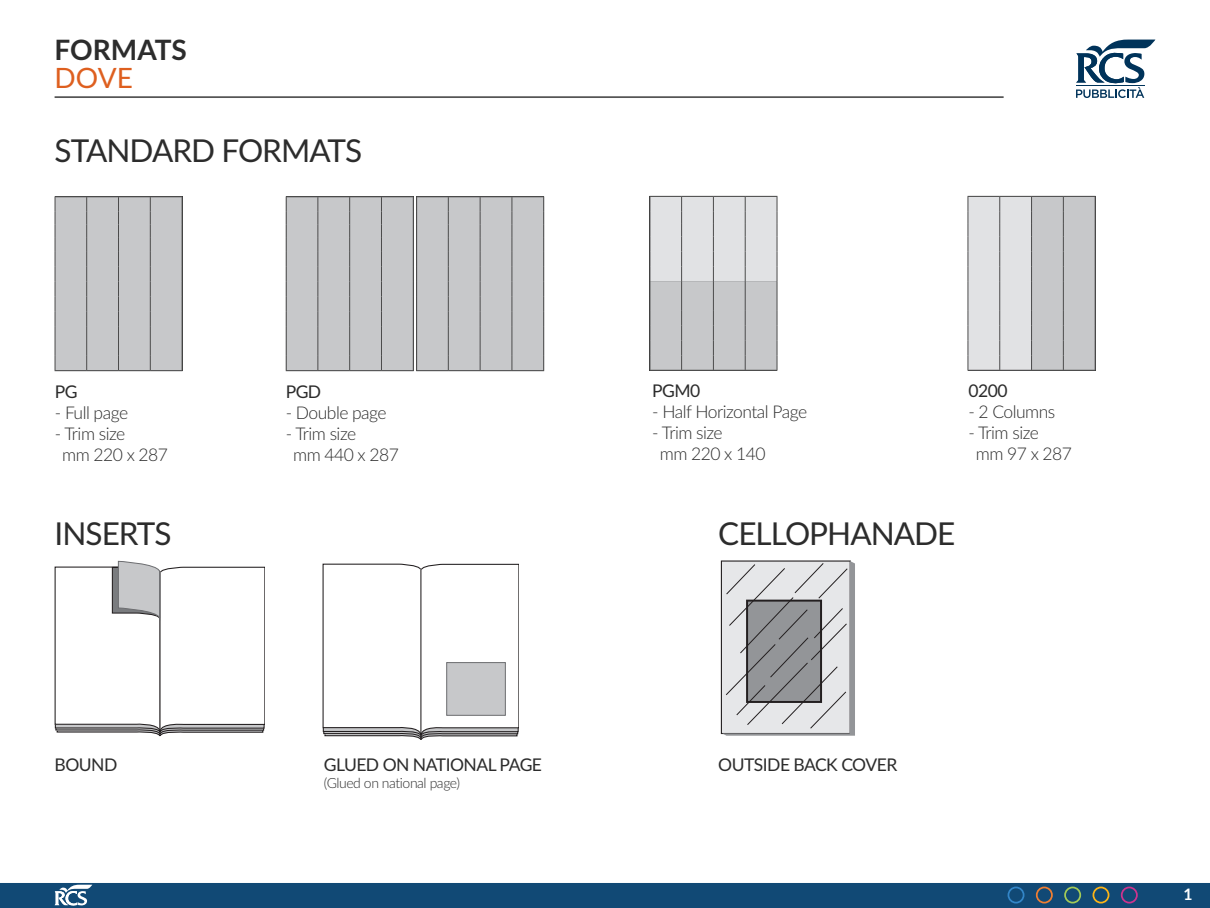
<style>
.page{position:relative;width:1210px;height:908px;background:#fff}
.page>*{position:absolute;margin:0;border:0;box-sizing:border-box;transform-origin:0 0}
.TESTO{font:31.5px "Lato";letter-spacing:-.03em;color:#2c2c2c}
.t1{font:700 28px "Lato";color:#2c2c2c}
.t2{font:28px "Lato";color:#de5f1f}
.TESTO-2{font:300 17.5px "Lato";letter-spacing:-.03em;color:#2c2c2c}
.TESTO-3{font:17.5px "Lato";letter-spacing:-.03em;color:#2c2c2c}
.t3{font:700 15.75px "Lato";color:#fff}
.TESTO-4{font:300 14px "Lato";letter-spacing:-.03em;color:#2c2c2c}
</style>
<div class="page">
<hr style="left:55px;top:96px;width:948px;height:2px;background:#565656">
<div style="left:0;top:883px;width:1210px;height:24px;background:#114975"></div>
<svg style="left:1076px;top:40px;width:79px;height:58px"></svg>
<hr style="left:745px;top:370px;width:32px;height:1px;background:#4b4b4b">
<hr style="left:713px;top:370px;width:32px;height:1px;background:#4b4b4b">
<hr style="left:681px;top:370px;width:32px;height:1px;background:#4b4b4b">
<hr style="left:649px;top:370px;width:32px;height:1px;background:#4b4b4b">
<svg style="left:649px;top:196px;width:128px;height:174px;background:#cdced0"></svg>
<hr style="left:150px;top:370px;width:32px;height:1px;background:#4b4b4b">
<hr style="left:118px;top:370px;width:32px;height:1px;background:#4b4b4b">
<hr style="left:87px;top:370px;width:31px;height:1px;background:#4b4b4b">
<hr style="left:55px;top:370px;width:32px;height:1px;background:#4b4b4b">
<hr style="left:150px;top:196px;width:32px;height:1px;background:#4b4b4b">
<hr style="left:118px;top:196px;width:32px;height:1px;background:#4b4b4b">
<hr style="left:87px;top:196px;width:31px;height:1px;background:#4b4b4b">
<hr style="left:55px;top:196px;width:32px;height:1px;background:#4b4b4b">
<div style="left:55px;top:197px;width:128px;height:173px;background:#c7c8ca"></div>
<hr style="left:381px;top:370px;width:33px;height:1px;background:#4b4b4b">
<hr style="left:350px;top:370px;width:31px;height:1px;background:#4b4b4b">
<hr style="left:318px;top:370px;width:32px;height:1px;background:#4b4b4b">
<hr style="left:286px;top:370px;width:32px;height:1px;background:#4b4b4b">
<hr style="left:381px;top:196px;width:33px;height:1px;background:#4b4b4b">
<hr style="left:350px;top:196px;width:31px;height:1px;background:#4b4b4b">
<hr style="left:318px;top:196px;width:32px;height:1px;background:#4b4b4b">
<hr style="left:286px;top:196px;width:32px;height:1px;background:#4b4b4b">
<hr style="left:512px;top:370px;width:32px;height:1px;background:#4b4b4b">
<hr style="left:480px;top:370px;width:32px;height:1px;background:#4b4b4b">
<hr style="left:448px;top:370px;width:32px;height:1px;background:#4b4b4b">
<hr style="left:416px;top:370px;width:32px;height:1px;background:#4b4b4b">
<hr style="left:512px;top:196px;width:32px;height:1px;background:#4b4b4b">
<hr style="left:480px;top:196px;width:32px;height:1px;background:#4b4b4b">
<hr style="left:448px;top:196px;width:32px;height:1px;background:#4b4b4b">
<hr style="left:416px;top:196px;width:32px;height:1px;background:#4b4b4b">
<svg style="left:286px;top:197px;width:258px;height:173px;background:#c2c3c5"></svg>
<hr style="left:1063px;top:370px;width:32px;height:1px;background:#4b4b4b">
<hr style="left:1031px;top:370px;width:32px;height:1px;background:#4b4b4b">
<hr style="left:999px;top:370px;width:32px;height:1px;background:#4b4b4b">
<hr style="left:967px;top:370px;width:32px;height:1px;background:#4b4b4b">
<svg style="left:967px;top:196px;width:128px;height:174px;background:#cecfd1"></svg>
<svg style="left:55px;top:560px;width:210px;height:176px"></svg>
<svg style="left:322px;top:563px;width:196px;height:176px"></svg>
<hr style="left:420px;top:569px;width:1px;height:169px;background:#231f20">
<div style="left:446px;top:662px;width:60px;height:53px;background:#c7c8ca;border:1px solid #6c6d70"></div>
<svg style="left:720px;top:560px;width:135px;height:175px;background:#bcbdbf"></svg>
<h2 class="t1" style="left:55px;top:29px;width:134px">FORMATS</h2>
<h2 class="t2" style="left:55px;top:57px;width:80px">DOVE</h2>
<p class="TESTO" style="left:55px;top:127px;width:309px">STANDARD FORMATS</p>
<p class="TESTO-3" style="left:55px;top:378px;width:24px">PG</p>
<p class="TESTO-2" style="left:55px;top:400px;width:75px">- Full page</p>
<p class="TESTO-2" style="left:55px;top:421px;width:72px">- Trim size</p>
<p class="TESTO-2" style="left:62px;top:442px;width:107px">mm 220 x 287</p>
<p class="TESTO-3" style="left:286px;top:378px;width:35px">PGD</p>
<p class="TESTO-2" style="left:286px;top:400px;width:102px">- Double page</p>
<p class="TESTO-2" style="left:286px;top:421px;width:72px">- Trim size</p>
<p class="TESTO-2" style="left:293px;top:442px;width:107px">mm 440 x 287</p>
<p class="TESTO-3" style="left:652px;top:378px;width:50px">PGM0</p>
<p class="TESTO-2" style="left:652px;top:399px;width:156px">- Half Horizontal Page</p>
<p class="TESTO-2" style="left:652px;top:420px;width:72px">- Trim size</p>
<p class="TESTO-2" style="left:660px;top:441px;width:107px">mm 220 x 140</p>
<p class="TESTO-3" style="left:968px;top:378px;width:41px">0200</p>
<p class="TESTO-2" style="left:968px;top:399px;width:88px">- 2 Columns</p>
<p class="TESTO-2" style="left:968px;top:420px;width:72px">- Trim size</p>
<p class="TESTO-2" style="left:976px;top:441px;width:98px">mm 97 x 287</p>
<p class="TESTO" style="left:55px;top:510px;width:119px">INSERTS</p>
<p class="TESTO" style="left:718px;top:510px;width:216px">CELLOPHANADE</p>
<p class="TESTO-3" style="left:55px;top:752px;width:62px">BOUND</p>
<p class="TESTO-3" style="left:324px;top:752px;width:217px">GLUED ON NATIONAL PAGE</p>
<p class="TESTO-4" style="left:324px;top:773px;width:138px">(Glued on national page)</p>
<p class="TESTO-3" style="left:718px;top:752px;width:147px">OUTSIDE BACK COVE</p>
<p class="TESTO-3" style="left:886px;top:752px;width:12px">R</p>
<p class="t3" style="left:1183px;top:882px;width:11px">1</p>
</div>
